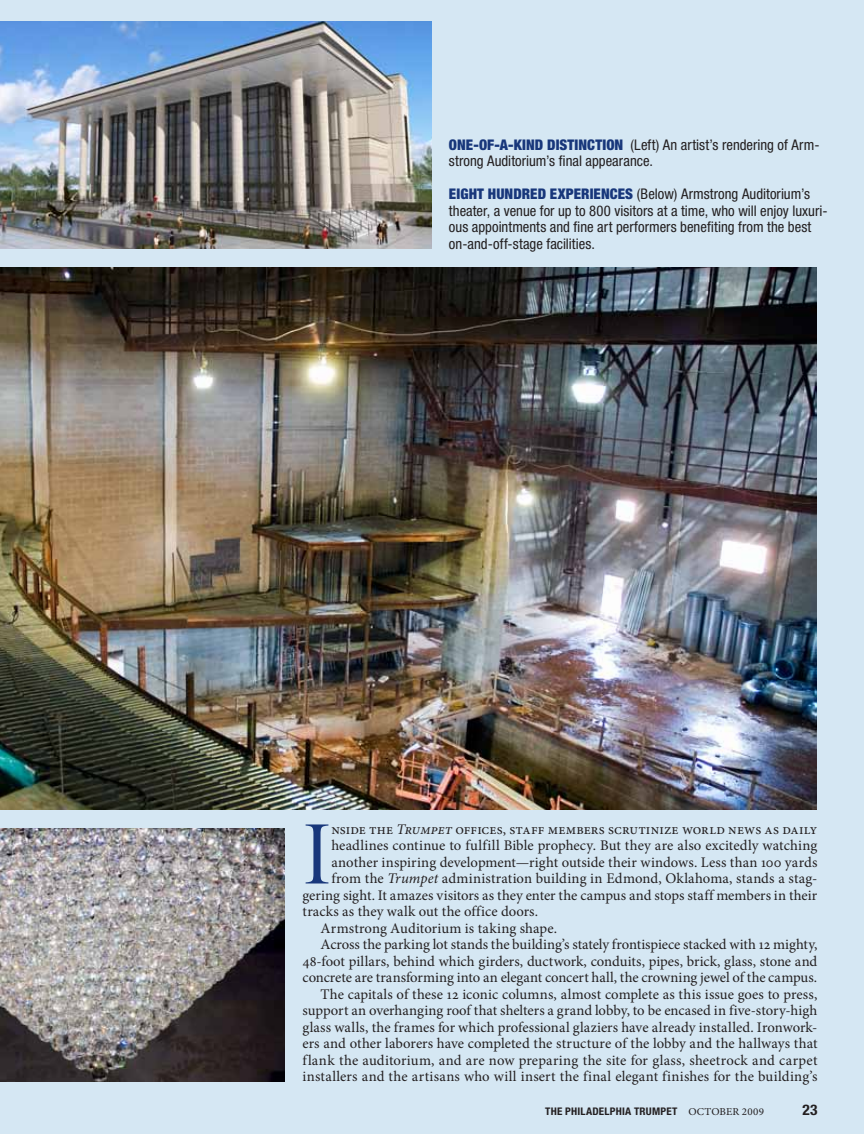
<style>
.page{position:relative;width:864px;height:1134px;background:#d5e7f3}
.page>*{position:absolute;margin:0;border:0;box-sizing:border-box;transform-origin:0 0}
.t1{font:91.05px "Minion Pro Disp";color:#18377b}
.t2{font:14.7px "Minion Pro";letter-spacing:.005em;color:#231f20}
.t3{font:condensed 14.7px/16.5px "Helvetica Neue LT Std";color:#231f20}
.t4{font:900 condensed 14.7px "Helvetica Neue LT Std";color:#18377b}
.t5{font:700 condensed 14.7px "Helvetica Neue LT Std";color:#231f20;scale:1.05 1}
.t6{font:700 condensed 10.5px "Helvetica Neue LT Std";letter-spacing:.02em;color:#231f20;scale:1.05 1}
.t7{font:10.5px "Minion Pro";color:#231f20;scale:1.05 1}
.s1{font-style:italic}
.s2{font-family:"Minion Pro";font-weight:400;font-stretch:normal}
</style>
<div class="page">
<img style="left:0;top:267px;width:816px;height:543px">
<img style="left:0;top:828px;width:285px;height:254px">
<img style="left:0;top:21px;width:432px;height:228px">
<p class="t4" style="left:449px;top:136px;width:73px">ONE-OF-A-KIND</p>
<p class="t4" style="left:547px;top:136px;width:8px">DISTINCTION</p>
<p class="t3" style="left:449px;top:136px;width:372px;text-indent:181px">(Left) An artist’s rendering of Arm&shy;strong Auditorium’s final appearance.</p>
<p class="t4" style="left:449px;top:185px;width:8px">EIGHT</p>
<p class="t4" style="left:488px;top:185px;width:10px">HUNDRED</p>
<p class="t4" style="left:550px;top:185px;width:25px">EXPERIENCES</p>
<p class="t3" style="left:449px;top:186px;width:380px;text-indent:188px">(Below) Armstrong Auditorium’s theater, a venue for up to 800 visitors at a time, who will enjoy luxuri&shy;ous appointments and fine art performers benefiting from the best on-and-off-stage facilities.</p>
<h1 class="t1" style="left:303px;top:800px;width:30px">I</h1>
<p class="t2" style="left:331px;top:819px;width:488px">nside the <span class="s1">Trumpet</span> offices, staff members scrutinize world news as daily</p>
<p class="t2" style="left:331px;top:836px;width:488px">headlines continue to fulfill Bible prophecy. But they are also excitedly watching</p>
<p class="t2" style="left:331px;top:852px;width:487px">another inspiring development—right outside their windows. Less than 100 yards</p>
<p class="t2" style="left:331px;top:869px;width:488px">from the <span class="s1">Trumpet</span> administration building in Edmond, Oklahoma, stands a stag-</p>
<p class="t2" style="left:303px;top:885px;width:516px">gering sight. It amazes visitors as they enter the campus and stops staff members in their</p>
<p class="t2" style="left:303px;top:902px;width:237px">tracks as they walk out the office doors.</p>
<p class="t2" style="left:320px;top:918px;width:238px">Armstrong Auditorium is taking shape.</p>
<p class="t2" style="left:320px;top:935px;width:499px">Across the parking lot stands the building’s stately frontispiece stacked with 12 mighty,</p>
<p class="t2" style="left:303px;top:951px;width:516px">48-foot pillars, behind which girders, ductwork, conduits, pipes, brick, glass, stone and</p>
<p class="t2" style="left:303px;top:968px;width:516px">concrete are transforming into an elegant concert hall, the crowning jewel of the campus.</p>
<p class="t2" style="left:320px;top:984px;width:498px">The capitals of these 12 iconic columns, almost complete as this issue goes to press,</p>
<p class="t2" style="left:303px;top:1001px;width:516px">support an overhanging roof that shelters a grand lobby, to be encased in five-story-high</p>
<p class="t2" style="left:303px;top:1017px;width:516px">glass walls, the frames for which professional glaziers have already installed. Ironwork-</p>
<p class="t2" style="left:303px;top:1034px;width:517px">ers and other laborers have completed the structure of the lobby and the hallways that</p>
<p class="t2" style="left:303px;top:1050px;width:517px">flank the auditorium, and are now preparing the site for glass, sheetrock and carpet</p>
<p class="t2" style="left:303px;top:1067px;width:516px">installers and the artisans who will insert the final elegant finishes for the building’s</p>
<p class="t6" style="left:545px;top:1104px;width:153px">THE PHILADELPHIA TRUMPET <span class="s2">October</span></p>
<p class="t7" style="left:742px;top:1104px;width:23px">2009</p>
<p class="t5" style="left:802px;top:1100px;width:16px">23</p>
</div>
